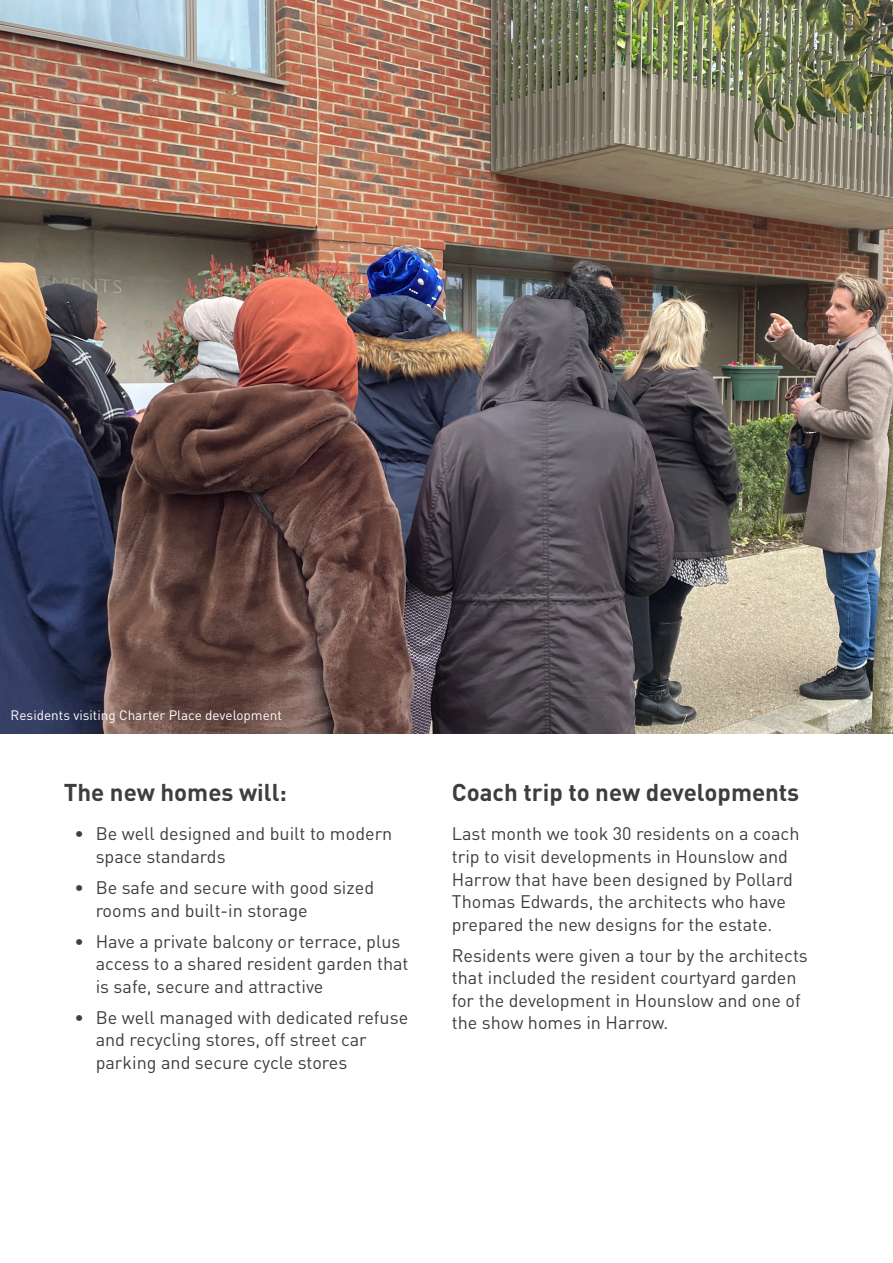
<style>
.page{position:relative;width:893px;height:1263px;background:#fff}
.page>*{position:absolute;margin:0;border:0;box-sizing:border-box;transform-origin:0 0}
.Sub_heading{font:700 24px "DINOT";color:#3e3e3f}
.t1{font:18px/22.5px "DINOT";color:#3e3e3f}
.White_small{font:13.5px "DINOT";color:#fff}
</style>
<div class="page">
<img style="left:0;top:0;width:893px;height:733px">
<p class="White_small" style="left:11px;top:706px;width:273px">Residents visiting Charter Place development</p>
<p class="Sub_heading" style="left:64px;top:777px;width:225px">The new homes will:</p>
<p class="t1" style="left:96px;top:822px;width:298px;text-indent:-21px">• Be well designed and built to modern space standards</p>
<p class="t1" style="left:96px;top:875px;width:280px;text-indent:-21px">• Be safe and secure with good sized rooms and built-in storage</p>
<p class="t1" style="left:96px;top:929px;width:314px;text-indent:-21px">• Have a private balcony or terrace, plus access to a shared resident garden that is safe, secure and attractive</p>
<p class="t1" style="left:96px;top:1005px;width:314px;text-indent:-21px">• Be well managed with dedicated refuse and recycling stores, off street car parking and secure cycle stores</p>
<p class="Sub_heading" style="left:452px;top:777px;width:349px">Coach trip to new developments</p>
<p class="t1" style="left:452px;top:822px;width:349px">Last month we took 30 residents on a coach trip to visit developments in Hounslow and Harrow that have been designed by Pollard Thomas Edwards, the architects who have prepared the new designs for the estate.</p>
<p class="t1" style="left:452px;top:943px;width:358px">Residents were given a tour by the architects that included the resident courtyard garden for the development in Hounslow and one of the show homes in Harrow.</p>
</div>
